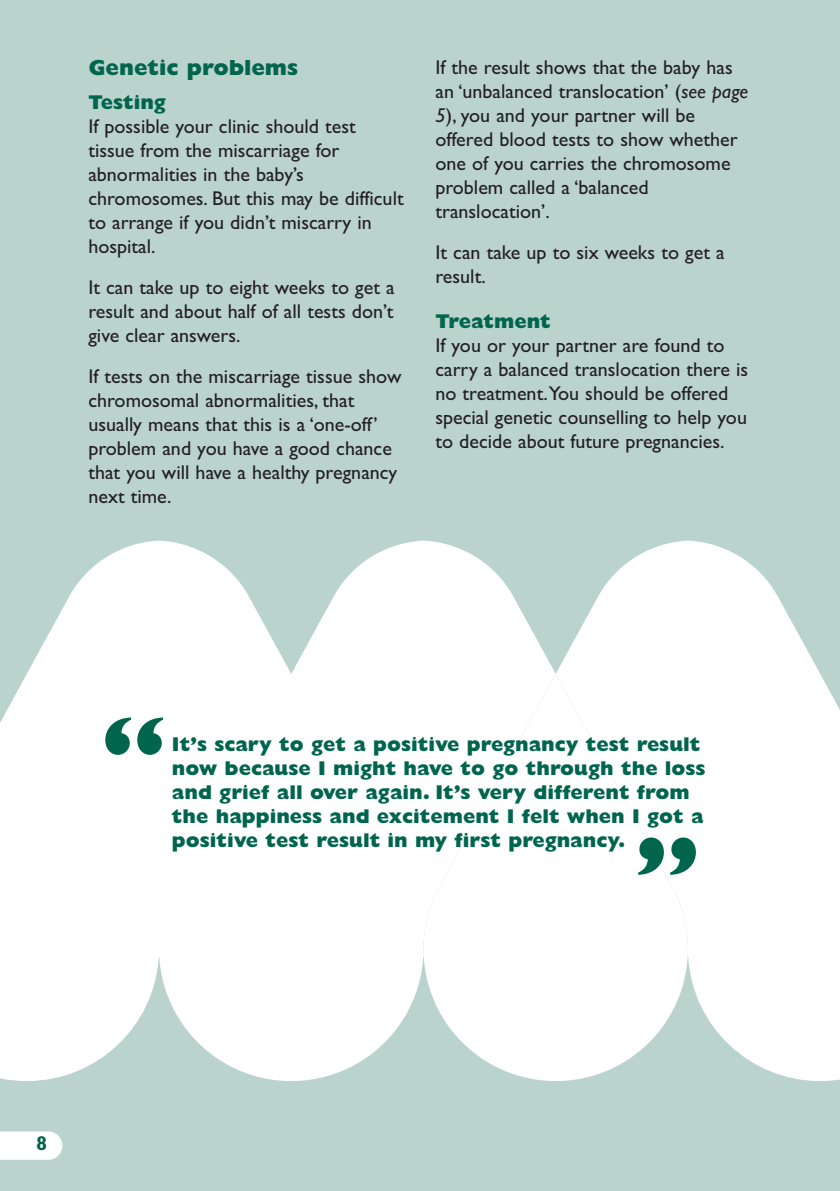
<style>
.page{position:relative;width:840px;height:1191px;background:#fff}
.page>*{position:absolute;margin:0;border:0;box-sizing:border-box;transform-origin:0 0}
.t1{font:800 96px "Gill Sans";color:#00654d}
.t2{font:800 22px "Gill Sans";color:#00654d}
.t3{font:20px/24px "Gill Sans TT";color:#231f20}
.t4{font:800 20px/24px "Gill Sans";color:#00654d}
.t5{font:700 20px "Gill Sans";color:#00654d}
.s1{font-family:"Gill Sans";font-style:italic}
</style>
<div class="page">
<div style="left:0;top:0;width:839px;height:1191px;background:#bad3cd"></div>
<svg style="left:0;top:540px;width:555px;height:541px;fill:#fff"></svg>
<svg style="left:555px;top:540px;width:284px;height:541px;fill:#fff"></svg>
<svg style="left:423px;top:674px;width:264px;height:407px;background:#fafbfb"></svg>
<svg style="left:0;top:1131px;width:62px;height:28px;background:#fbfcfc"></svg>
<p class="t2" style="left:88px;top:59px;width:211px">Genetic problems</p>
<p class="t4" style="left:88px;top:92px;width:79px">Testing</p>
<p class="t3" style="left:88px;top:114px;width:316px">If possible your clinic should test tissue from the miscarriage for abnormalities in the baby’s chromosomes. But this may be difficult to arrange if you didn’t miscarry in hospital.</p>
<p class="t3" style="left:88px;top:275px;width:308px;text-align:justify">It can take up to eight weeks to get a result and about half of all tests don’t give clear answers.</p>
<p class="t3" style="left:88px;top:364px;width:314px">If tests on the miscarriage tissue show chromosomal abnormalities, that usually means that this is a ‘one-off’ problem and you have a good chance that you will have a healthy pregnancy next time.</p>
<p class="t3" style="left:435px;top:55px;width:314px">If the result shows that the baby has an ‘unbalanced translocation’ (<span class="s1">see page<br>5</span>), you and your partner will be offered blood tests to show whether one of you carries the chromosome problem called a ‘balanced translocation’.</p>
<p class="t3" style="left:435px;top:240px;width:290px">It can take up to six weeks to get a result.</p>
<p class="t4" style="left:435px;top:311px;width:117px">Treatment</p>
<p class="t3" style="left:435px;top:333px;width:314px">If you or your partner are found to carry a balanced translocation there is no treatment.You should be offered special genetic counselling to help you to decide about future pregnancies.</p>
<h1 class="t1" style="left:99px;top:715px;width:69px">“</h1>
<p class="t4" style="left:172px;top:733px;width:535px">It’s scary to get a positive pregnancy test result now because I might have to go through the loss and grief all over again. It’s very different from the happiness and excitement I felt when I got a positive test result in my first pregnancy.</p>
<h1 class="t1" style="left:701px;top:877px;width:69px;rotate:-180deg">“</h1>
<p class="t5" style="left:36px;top:1135px;width:13px">8</p>
</div>
